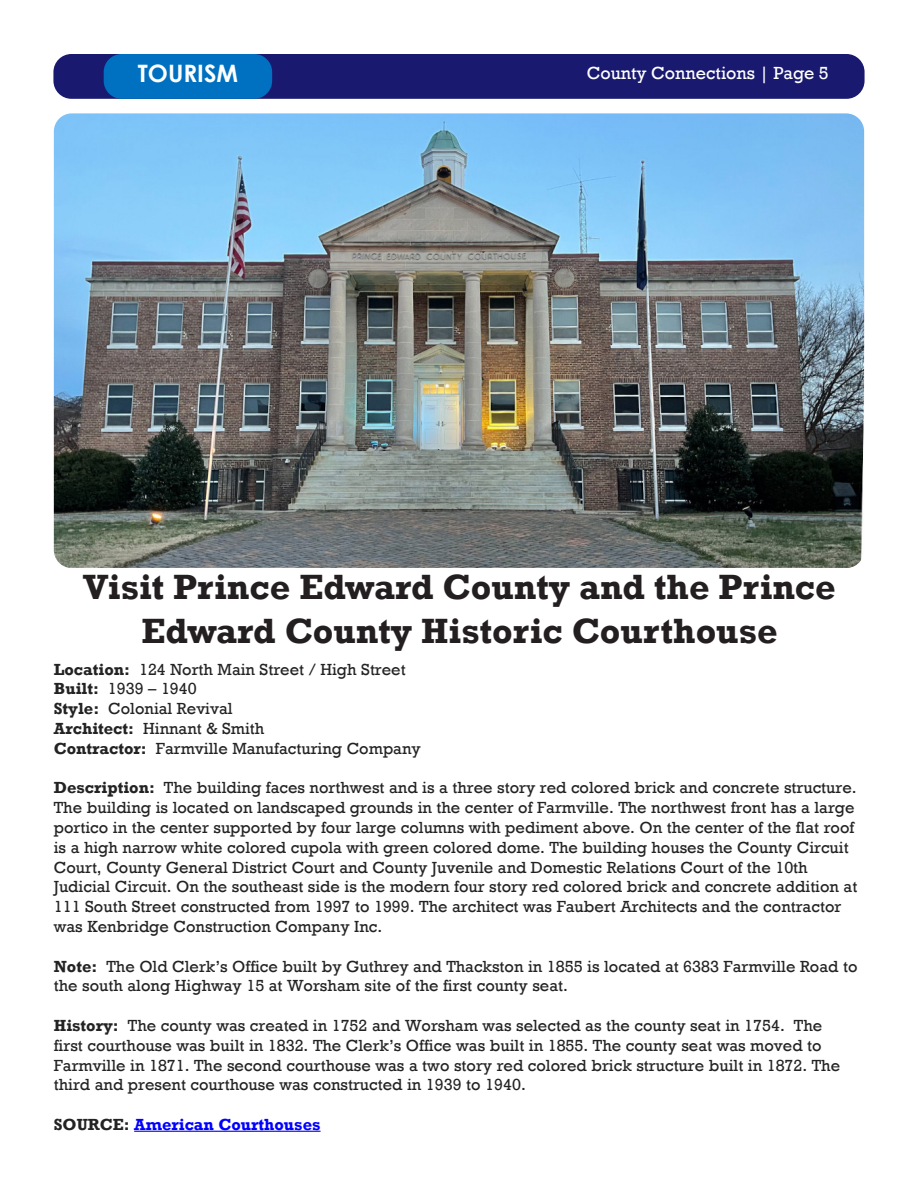
<style>
.page{position:relative;width:918px;height:1188px;background:#fff}
.page>*{position:absolute;margin:0;border:0;box-sizing:border-box;transform-origin:0 0}
.t1{font:700 36px/43.2px "Rockwell";color:#231f20;text-align:center}
.t2{font:700 24px "Century Gothic";color:#fff}
.t3{font:18px "Rockwell";color:#fff}
.t4{font:16.5px/19.8px "Rockwell";color:#232323}
.t5{font:700 16.5px "Rockwell";color:#00f}
.s1{font-weight:700}
.s2{color:#232323}
</style>
<div class="page">
<div style="left:53px;top:54px;width:812px;height:45px;background:#191970;border-radius:18px"></div>
<div style="left:104px;top:54px;width:168px;height:45px;background:#0070c0;border-radius:18px"></div>
<hr style="left:134px;top:1131px;width:187px;height:1px;background:#00f">
<img style="left:54px;top:113px;width:810px;height:455px">
<p class="t2" style="left:138px;top:55px;width:102px">TOURISM</p>
<p class="t3" style="left:587px;top:62px;width:243px">County Connections | Page 5</p>
<p class="t1" style="left:83px;top:566px;width:754px">Visit Prince Edward County and the Prince<br>Edward County Historic Courthouse</p>
<p class="t4" style="left:54px;top:659px;width:353px"><span class="s1">Location:</span> 124 North Main Street / High Street</p>
<p class="t4" style="left:54px;top:679px;width:144px"><span class="s1">Built:</span> 1939 – 1940</p>
<p class="t4" style="left:54px;top:699px;width:180px"><span class="s1">Style:</span> Colonial Revival</p>
<p class="t4" style="left:54px;top:719px;width:212px"><span class="s1">Architect:</span> Hinnant &amp; Smith</p>
<p class="t4" style="left:54px;top:739px;width:368px"><span class="s1">Contractor:</span> Farmville Manufacturing Company</p>
<p class="t4" style="left:54px;top:778px;width:805px"><span class="s1">Description:</span> The building faces northwest and is a three story red colored brick and concrete structure.<br>The building is located on landscaped grounds in the center of Farmville. The northwest front has a large portico in the center supported by four large columns with pediment above. On the center of the flat roof is a high narrow white colored cupola with green colored dome. The building houses the County Circuit Court, County General District Court and County Juvenile and Domestic Relations Court of the 10th Judicial Circuit. On the southeast side is the modern four story red colored brick and concrete addition at 111 South Street constructed from 1997 to 1999. The architect was Faubert Architects and the contractor was Kenbridge Construction Company Inc.</p>
<p class="t4" style="left:54px;top:956px;width:805px"><span class="s1">Note:</span> The Old Clerk’s Office built by Guthrey and Thackston in 1855 is located at 6383 Farmville Road to the south along Highway 15 at Worsham site of the first county seat.</p>
<p class="t4" style="left:54px;top:1016px;width:788px"><span class="s1">History:</span> The county was created in 1752 and Worsham was selected as the county seat in 1754. The first courthouse was built in 1832. The Clerk’s Office was built in 1855. The county seat was moved to Farmville in 1871. The second courthouse was a two story red colored brick structure built in 1872. The third and present courthouse was constructed in 1939 to 1940.</p>
<p class="t5" style="left:54px;top:1114px;width:268px"><span class="s2">SOURCE:</span> American Courthouses</p>
</div>
